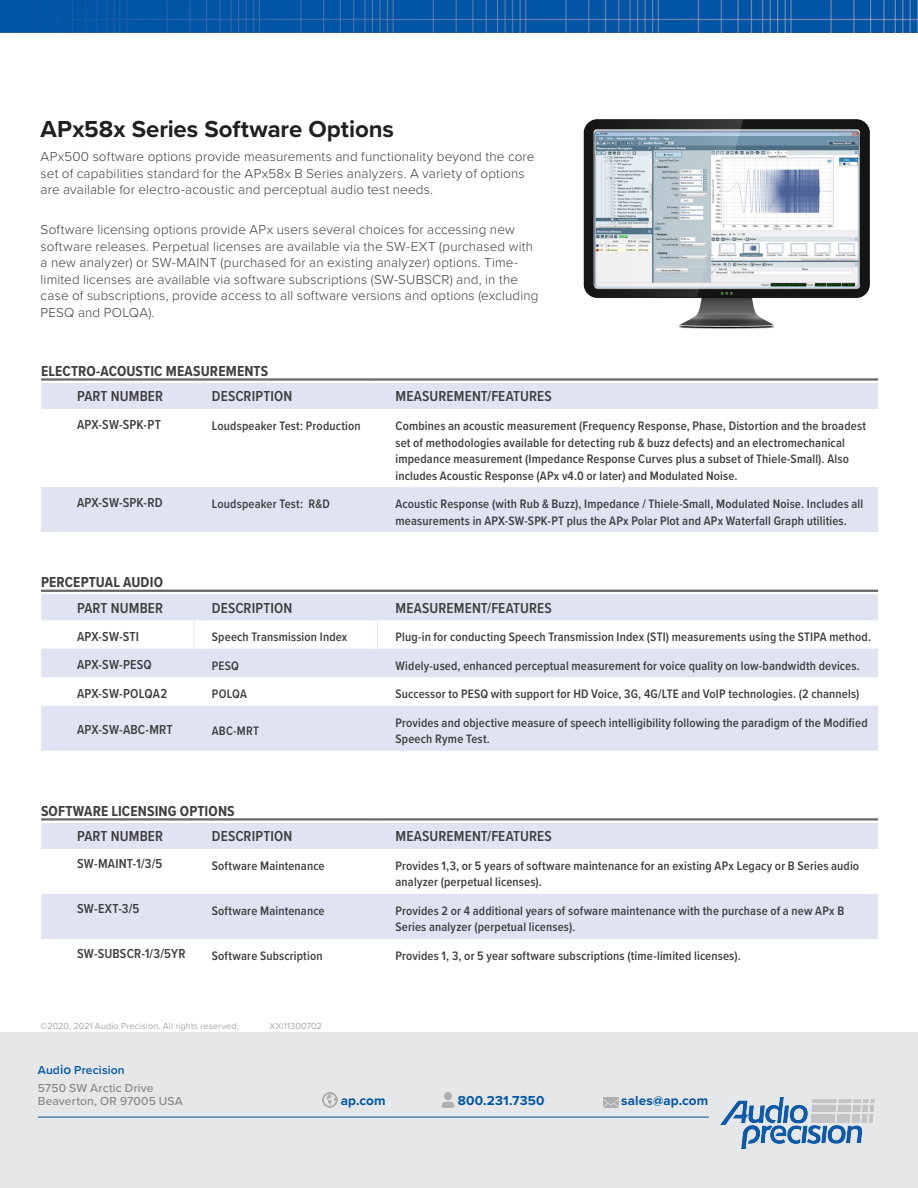
<style>
.page{position:relative;width:918px;height:1188px;background:#fff}
.page>*{position:absolute;margin:0;border:0;box-sizing:border-box;transform-origin:0 0}
._16_PT_BLACK_HEADERS{font:700 24px "Proxima Nova";letter-spacing:-.005em;color:#231f20}
.TABLE_PART_NUMBER{font:600 15px "Proxima Nova Cond";letter-spacing:.01em;color:#3e3e3f}
.TABLE__BOLD_HEADERS{font:700 15px "Proxima Nova Cond";letter-spacing:.01em;color:#3e3e3f}
.BODY_COPY{font:300 13.5px/16.5px "Proxima Nova";letter-spacing:.01em;color:#3e3e3f}
.PAGE_3_TABLE_PRODUCT{font:600 13.5px "Proxima Nova Cond";letter-spacing:.015em;color:#3e3e3f}
.t1{font:700 13.5px "Proxima Nova";letter-spacing:.01em;color:#0155a5}
.CB_CellBodyNormal{font:600 12.75px/16.5px "Proxima Nova Cond";letter-spacing:.01em;color:#3e3e3f}
.t2{font:500 12px/18px "Proxima Nova";letter-spacing:.015em;color:#86858a}
.t3{font:300 9px "Proxima Nova";letter-spacing:.025em;color:#86858a}
.s1{font-weight:600;color:#0155a5}
.s2{font-weight:600;font-size:13.5px;color:#0155a5}
</style>
<div class="page">
<div style="left:0;top:1032px;width:918px;height:156px;background:#e6e7e9"></div>
<img style="left:322px;top:1093px;width:15px;height:14px">
<img style="left:441px;top:1093px;width:14px;height:15px">
<img style="left:604px;top:1097px;width:15px;height:10px">
<img style="left:721px;top:1098px;width:154px;height:50px">
<hr style="left:38px;top:1117px;width:671px;height:1px;background:#0155a5">
<img style="left:583px;top:119px;width:287px;height:210px">
<div style="left:41px;top:384px;width:837px;height:25px;background:#e0e4f2"></div>
<div style="left:41px;top:487px;width:837px;height:45px;background:#e0e4f2"></div>
<hr style="left:41px;top:383px;width:153px;height:1px;background:#e0e4f2">
<hr style="left:194px;top:383px;width:184px;height:1px;background:#e0e4f2">
<hr style="left:378px;top:383px;width:500px;height:1px;background:#e0e4f2">
<hr style="left:41px;top:379px;width:837px;height:1px;background:#3e3e3f">
<hr style="left:41px;top:380px;width:837px;height:1px;background:#3e3e3f">
<svg style="left:41px;top:649px;width:837px;height:102px;fill:#e0e4f2"></svg>
<svg style="left:41px;top:595px;width:837px;height:54px"></svg>
<hr style="left:41px;top:594px;width:153px;height:1px;background:#e0e4f2">
<hr style="left:194px;top:594px;width:184px;height:1px;background:#e0e4f2">
<hr style="left:378px;top:594px;width:500px;height:1px;background:#e0e4f2">
<hr style="left:41px;top:590px;width:837px;height:1px;background:#3e3e3f">
<hr style="left:41px;top:591px;width:837px;height:1px;background:#3e3e3f">
<svg style="left:41px;top:824px;width:837px;height:115px;fill:#e0e4f2"></svg>
<hr style="left:41px;top:823px;width:153px;height:1px;background:#e0e4f2">
<hr style="left:194px;top:823px;width:184px;height:1px;background:#e0e4f2">
<hr style="left:378px;top:823px;width:500px;height:1px;background:#e0e4f2">
<hr style="left:41px;top:819px;width:837px;height:1px;background:#3e3e3f">
<hr style="left:41px;top:820px;width:837px;height:1px;background:#3e3e3f">
<img style="left:0;top:0;width:918px;height:33px">
<p class="_16_PT_BLACK_HEADERS" style="left:41px;top:111px;width:355px">APx58x Series Software Options</p>
<p class="BODY_COPY" style="left:41px;top:148px;width:495px">APx500 software options provide measurements and functionality beyond the core set of capabilities standard for the APx58x B Series analyzers. A variety of options are available for electro-acoustic and perceptual audio test needs.</p>
<p class="BODY_COPY" style="left:41px;top:221px;width:499px">Software licensing options provide APx users several choices for accessing new software releases. Perpetual licenses are available via the SW-EXT (purchased with a new analyzer) or SW-MAINT (purchased for an existing analyzer) options. Time&shy;limited licenses are available via software subscriptions (SW-SUBSCR) and, in the case of subscriptions, provide access to all software versions and options (excluding PESQ and POLQA).</p>
<p class="TABLE__BOLD_HEADERS" style="left:41px;top:360px;width:229px">ELECTRO-ACOUSTIC MEASUREMENTS</p>
<p class="TABLE_PART_NUMBER" style="left:77px;top:385px;width:88px">PART NUMBER</p>
<p class="TABLE_PART_NUMBER" style="left:212px;top:385px;width:82px">DESCRIPTION</p>
<p class="TABLE_PART_NUMBER" style="left:396px;top:385px;width:158px">MEASUREMENT/FEATURES</p>
<p class="PAGE_3_TABLE_PRODUCT" style="left:77px;top:414px;width:85px">APX-SW-SPK-PT</p>
<p class="CB_CellBodyNormal" style="left:212px;top:417px;width:150px">Loudspeaker Test: Production</p>
<p class="CB_CellBodyNormal" style="left:396px;top:417px;width:472px">Combines an acoustic measurement (Frequency Response, Phase, Distortion and the broadest set of methodologies available for detecting rub &amp; buzz defects) and an electromechanical impedance measurement (Impedance Response Curves plus a subset of Thiele-Small). Also includes Acoustic Response (APx v4.0 or later) and Modulated Noise.</p>
<p class="PAGE_3_TABLE_PRODUCT" style="left:77px;top:492px;width:87px">APX-SW-SPK-RD</p>
<p class="CB_CellBodyNormal" style="left:212px;top:495px;width:119px">Loudspeaker Test: R&amp;D</p>
<p class="CB_CellBodyNormal" style="left:396px;top:495px;width:469px">Acoustic Response (with Rub &amp; Buzz), Impedance / Thiele-Small, Modulated Noise. Includes all measurements in APX-SW-SPK-PT plus the APx Polar Plot and APx Waterfall Graph utilities.</p>
<p class="TABLE__BOLD_HEADERS" style="left:41px;top:571px;width:123px">PERCEPTUAL AUDIO</p>
<p class="TABLE_PART_NUMBER" style="left:77px;top:597px;width:88px">PART NUMBER</p>
<p class="TABLE_PART_NUMBER" style="left:212px;top:597px;width:82px">DESCRIPTION</p>
<p class="TABLE_PART_NUMBER" style="left:396px;top:597px;width:158px">MEASUREMENT/FEATURES</p>
<p class="PAGE_3_TABLE_PRODUCT" style="left:77px;top:626px;width:64px">APX-SW-STI</p>
<p class="CB_CellBodyNormal" style="left:212px;top:628px;width:137px">Speech Transmission Index</p>
<p class="CB_CellBodyNormal" style="left:396px;top:628px;width:477px">Plug-in for conducting Speech Transmission Index (STI) measurements using the STIPA method.</p>
<p class="PAGE_3_TABLE_PRODUCT" style="left:77px;top:655px;width:76px">APX-SW-PESQ</p>
<p class="CB_CellBodyNormal" style="left:212px;top:657px;width:29px">PESQ</p>
<p class="CB_CellBodyNormal" style="left:396px;top:657px;width:466px">Widely-used, enhanced perceptual measurement for voice quality on low-bandwidth devices.</p>
<p class="PAGE_3_TABLE_PRODUCT" style="left:77px;top:683px;width:92px">APX-SW-POLQA2</p>
<p class="CB_CellBodyNormal" style="left:212px;top:685px;width:36px">POLQA</p>
<p class="CB_CellBodyNormal" style="left:396px;top:685px;width:465px">Successor to PESQ with support for HD Voice, 3G, 4G/LTE and VoIP technologies. (2 channels)</p>
<p class="PAGE_3_TABLE_PRODUCT" style="left:77px;top:720px;width:97px">APX-SW-ABC-MRT</p>
<p class="CB_CellBodyNormal" style="left:212px;top:722px;width:49px">ABC-MRT</p>
<p class="CB_CellBodyNormal" style="left:396px;top:714px;width:474px">Provides and objective measure of speech intelligibility following the paradigm of the Modified<br>Speech Ryme Test.</p>
<p class="TABLE__BOLD_HEADERS" style="left:41px;top:800px;width:195px">SOFTWARE LICENSING OPTIONS</p>
<p class="TABLE_PART_NUMBER" style="left:77px;top:825px;width:88px">PART NUMBER</p>
<p class="TABLE_PART_NUMBER" style="left:212px;top:825px;width:82px">DESCRIPTION</p>
<p class="TABLE_PART_NUMBER" style="left:396px;top:825px;width:158px">MEASUREMENT/FEATURES</p>
<p class="PAGE_3_TABLE_PRODUCT" style="left:77px;top:854px;width:87px">SW-MAINT-1/3/5</p>
<p class="CB_CellBodyNormal" style="left:212px;top:857px;width:114px">Software Maintenance</p>
<p class="CB_CellBodyNormal" style="left:396px;top:857px;width:465px">Provides 1,3, or 5 years of software maintenance for an existing APx Legacy or B Series audio analyzer (perpetual licenses).</p>
<p class="PAGE_3_TABLE_PRODUCT" style="left:77px;top:899px;width:64px">SW-EXT-3/5</p>
<p class="CB_CellBodyNormal" style="left:212px;top:902px;width:114px">Software Maintenance</p>
<p class="CB_CellBodyNormal" style="left:396px;top:902px;width:450px">Provides 2 or 4 additional years of sofware maintenance with the purchase of a new APx B<br>Series analyzer (perpetual licenses).</p>
<p class="PAGE_3_TABLE_PRODUCT" style="left:77px;top:944px;width:110px">SW-SUBSCR-1/3/5YR</p>
<p class="CB_CellBodyNormal" style="left:212px;top:947px;width:112px">Software Subscription</p>
<p class="CB_CellBodyNormal" style="left:396px;top:947px;width:347px">Provides 1, 3, or 5 year software subscriptions (time-limited licenses).</p>
<p class="t3" style="left:40px;top:1019px;width:200px">©2020, 2021 Audio Precision. All rights reserved.</p>
<p class="t3" style="left:269px;top:1019px;width:54px">XXI11300702</p>
<p class="t2" style="left:38px;top:1060px;width:117px"><span class="s1">Aud</span><span class="s2">io</span> <span class="s1">Precision<br></span>5750 SW Arctic Drive</p>
<p class="t2" style="left:38px;top:1092px;width:147px">Beaverton, OR 97005 USA</p>
<p class="t1" style="left:341px;top:1091px;width:46px">ap.com</p>
<p class="t1" style="left:458px;top:1091px;width:88px">800.231.7350</p>
<p class="t1" style="left:621px;top:1091px;width:89px">sales@ap.com</p>
</div>
